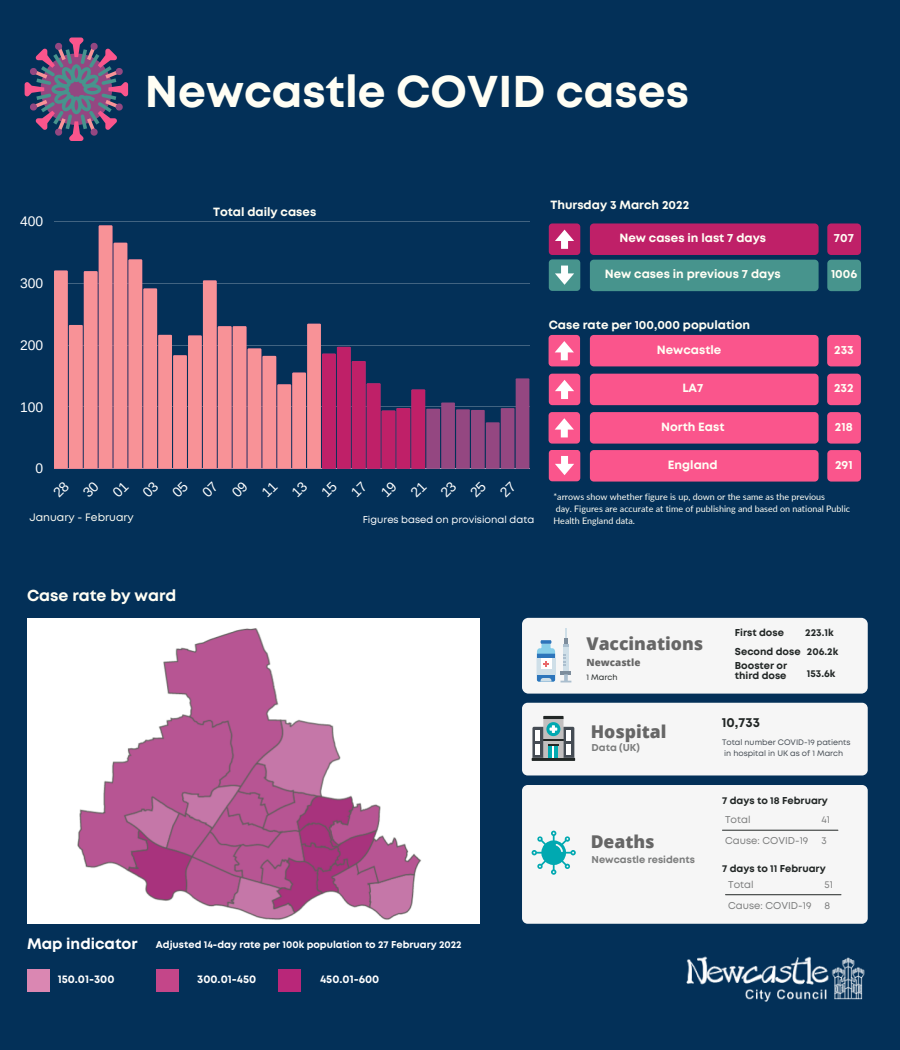
<style>
.page{position:relative;width:900px;height:1050px;background:#033058}
.page>*{position:absolute;margin:0;border:0;box-sizing:border-box;transform-origin:0 0}
.t1{font:700 44.5px "Mont";color:#fffef4}
.t2{font:800 17.6px "Open Sans";color:#666}
.t3{font:700 15.9px "Mont";color:#fffef4}
.t4{font:700 15.2px "Mont";color:#fff}
.t5{font:13.9px "Arimo";color:#fff}
.t6{font:700 13.2px "Mont";color:#222726}
.t7{font:700 11.9px "Mont";color:#fffef4}
.t8{font:700 11.2px "Mont";color:#fff}
.t9{font:10.7px "Mont";color:#fffef4}
.t10{font:700 10px/9.8px "Mont";color:#222726}
.t11{font:700 9.9px "Mont";color:#fff}
.t12{font:9.9px "Mont";color:#7c7d7d}
.t13{font:9.9px "Mont";color:#fff}
.t14{font:700 9.9px "Mont";color:#7c7d7d}
.t15{font:800 9.9px "Open Sans";color:#666}
.t16{font:8.9px/11.9px "Lato";color:#fffef4}
.t17{font:8px "Mont";color:#222726}
.t18{font:7.9px/10.6px "Mont";color:#454c54}
</style>
<div class="page">
<svg style="left:25px;top:38px;width:103px;height:103px"></svg>
<div style="left:522px;top:618px;width:346px;height:76px;background:#f6f6f6;border-radius:6px"></div>
<div style="left:563px;top:644px;width:6px;height:27px;background:#aabece"></div>
<div style="left:563px;top:647px;width:6px;height:24px;background:#cfdfe8"></div>
<svg style="left:561px;top:654px;width:10px;height:28px"></svg>
<svg style="left:564px;top:628px;width:4px;height:16px"></svg>
<svg style="left:537px;top:640px;width:18px;height:42px"></svg>
<div style="left:522px;top:703px;width:346px;height:72px;background:#f6f6f6;border-radius:6px"></div>
<hr style="left:532px;top:758px;width:43px;height:3px;background:#222726">
<svg style="left:532px;top:716px;width:42px;height:42px"></svg>
<div style="left:827px;top:223px;width:34px;height:32px;background:#bf2068;border-radius:4px"></div>
<div style="left:590px;top:223px;width:229px;height:32px;background:#bf2068;border-radius:4px"></div>
<div style="left:549px;top:223px;width:31px;height:32px;background:#bf2068;border-radius:3px"></div>
<svg style="left:555px;top:230px;width:19px;height:19px"></svg>
<div style="left:827px;top:260px;width:34px;height:31px;background:#47948d;border-radius:4px"></div>
<div style="left:590px;top:260px;width:229px;height:31px;background:#47948d;border-radius:4px"></div>
<div style="left:549px;top:260px;width:31px;height:31px;background:#47948d;border-radius:3px"></div>
<svg style="left:555px;top:266px;width:19px;height:19px"></svg>
<div style="left:590px;top:335px;width:229px;height:31px;background:#fa558c;border-radius:4px"></div>
<div style="left:549px;top:335px;width:31px;height:31px;background:#fa558c;border-radius:3px"></div>
<svg style="left:555px;top:341px;width:19px;height:19px"></svg>
<div style="left:590px;top:412px;width:229px;height:32px;background:#fa558c;border-radius:4px"></div>
<div style="left:549px;top:412px;width:31px;height:31px;background:#fa558c;border-radius:3px"></div>
<svg style="left:555px;top:418px;width:19px;height:19px"></svg>
<hr style="left:54px;top:221px;width:475px;height:1px;background:#fff">
<svg style="left:54px;top:225px;width:475px;height:244px"></svg>
<div style="left:827px;top:335px;width:34px;height:31px;background:#fa558c;border-radius:4px"></div>
<div style="left:827px;top:412px;width:34px;height:32px;background:#fa558c;border-radius:4px"></div>
<div style="left:590px;top:450px;width:229px;height:32px;background:#fa558c;border-radius:4px"></div>
<div style="left:549px;top:450px;width:31px;height:31px;background:#fa558c;border-radius:3px"></div>
<svg style="left:555px;top:456px;width:19px;height:19px"></svg>
<div style="left:827px;top:450px;width:34px;height:32px;background:#fa558c;border-radius:4px"></div>
<div style="left:590px;top:374px;width:229px;height:31px;background:#fa558c;border-radius:4px"></div>
<div style="left:549px;top:374px;width:31px;height:31px;background:#fa558c;border-radius:3px"></div>
<svg style="left:555px;top:380px;width:19px;height:19px"></svg>
<div style="left:827px;top:374px;width:34px;height:31px;background:#fa558c;border-radius:4px"></div>
<div style="left:522px;top:785px;width:346px;height:139px;background:#f6f6f6;border-radius:6px"></div>
<hr style="left:722px;top:830px;width:116px;height:1px;background:#222726">
<svg style="left:532px;top:831px;width:44px;height:44px"></svg>
<img style="left:686px;top:956px;width:179px;height:46px">
<hr style="left:726px;top:894px;width:115px;height:1px;background:#222726">
<div style="left:27px;top:618px;width:453px;height:306px;background:#fff"></div>
<div style="left:156px;top:969px;width:22px;height:23px;background:#c44689"></div>
<div style="left:27px;top:969px;width:23px;height:23px;background:#da87b2"></div>
<div style="left:278px;top:969px;width:22px;height:23px;background:#b92779"></div>
<img style="left:77px;top:628px;width:345px;height:292px">
<p class="t1" style="left:145px;top:75px;width:546px">Newcastle COVID cases</p>
<p class="t5" style="left:20px;top:213px;width:25px">400</p>
<p class="t5" style="left:20px;top:275px;width:25px">300</p>
<p class="t5" style="left:20px;top:337px;width:25px">200</p>
<p class="t5" style="left:20px;top:399px;width:25px">100</p>
<p class="t5" style="left:36px;top:461px;width:9px">0</p>
<p class="t9" style="left:29px;top:513px;width:106px">January - February</p>
<p class="t7" style="left:213px;top:207px;width:105px">Total daily cases</p>
<p class="t13" style="left:363px;top:516px;width:173px">Figures based on provisional data</p>
<p class="t7" style="left:550px;top:200px;width:140px">Thursday 3 March 2022</p>
<p class="t7" style="left:620px;top:233px;width:148px">New cases in last 7 days</p>
<p class="t7" style="left:834px;top:233px;width:22px">707</p>
<p class="t7" style="left:605px;top:270px;width:178px">New cases in previous 7 days</p>
<p class="t7" style="left:831px;top:270px;width:28px">1006</p>
<p class="t7" style="left:549px;top:320px;width:203px">Case rate per 100,000 population</p>
<p class="t7" style="left:657px;top:345px;width:66px">Newcastle</p>
<p class="t7" style="left:834px;top:345px;width:21px">233</p>
<p class="t7" style="left:682px;top:384px;width:23px">LA7</p>
<p class="t7" style="left:834px;top:384px;width:21px">232</p>
<p class="t7" style="left:661px;top:422px;width:65px">North East</p>
<p class="t7" style="left:835px;top:422px;width:19px">218</p>
<p class="t7" style="left:668px;top:460px;width:51px">England</p>
<p class="t7" style="left:835px;top:460px;width:19px">291</p>
<p class="t16" style="left:553px;top:490px;width:273px">*arrows show whether figure is up, down or the same as the previous</p>
<p class="t16" style="left:553px;top:502px;width:298px">day. Figures are accurate at time of publishing and based on national Public<br>Health England data.</p>
<p class="t3" style="left:27px;top:589px;width:151px">Case rate by ward</p>
<p class="t4" style="left:27px;top:938px;width:112px">Map indicator</p>
<p class="t11" style="left:156px;top:941px;width:307px">Adjusted 14-day rate per 100k population to 27 February 2022</p>
<p class="t8" style="left:58px;top:975px;width:58px">150.01-300</p>
<p class="t8" style="left:197px;top:975px;width:61px">300.01-450</p>
<p class="t8" style="left:320px;top:975px;width:61px">450.01-600</p>
<p class="t10" style="left:735px;top:629px;width:51px">First dose</p>
<p class="t10" style="left:805px;top:629px;width:30px">223.1k</p>
<p class="t2" style="left:586px;top:631px;width:118px">Vaccinations</p>
<p class="t15" style="left:586px;top:655px;width:55px">Newcastle</p>
<p class="t10" style="left:735px;top:647px;width:67px">Second dose</p>
<p class="t10" style="left:807px;top:647px;width:33px">206.2k</p>
<p class="t17" style="left:586px;top:674px;width:33px">1 March</p>
<p class="t10" style="left:735px;top:662px;width:54px">Booster or third dose</p>
<p class="t10" style="left:807px;top:669px;width:30px">153.6k</p>
<p class="t2" style="left:591px;top:720px;width:77px">Hospital</p>
<p class="t14" style="left:592px;top:744px;width:50px">Data (UK)</p>
<p class="t2" style="left:591px;top:829px;width:66px">Deaths</p>
<p class="t14" style="left:592px;top:856px;width:105px">Newcastle residents</p>
<p class="t6" style="left:722px;top:718px;width:40px">10,733</p>
<p class="t18" style="left:722px;top:738px;width:130px">Total number COVID-19 patients in hospital in UK as of 1 March</p>
<p class="t10" style="left:722px;top:797px;width:107px">7 days to 18 February</p>
<p class="t12" style="left:725px;top:816px;width:27px">Total</p>
<p class="t12" style="left:725px;top:837px;width:85px">Cause: COVID-19</p>
<p class="t12" style="left:822px;top:816px;width:10px">41</p>
<p class="t12" style="left:822px;top:837px;width:7px">3</p>
<p class="t10" style="left:722px;top:864px;width:105px">7 days to 11 February</p>
<p class="t12" style="left:728px;top:880px;width:27px">Total</p>
<p class="t12" style="left:728px;top:901px;width:85px">Cause: COVID-19</p>
<p class="t12" style="left:825px;top:880px;width:10px">51</p>
<p class="t12" style="left:825px;top:901px;width:7px">8</p>
</div>
